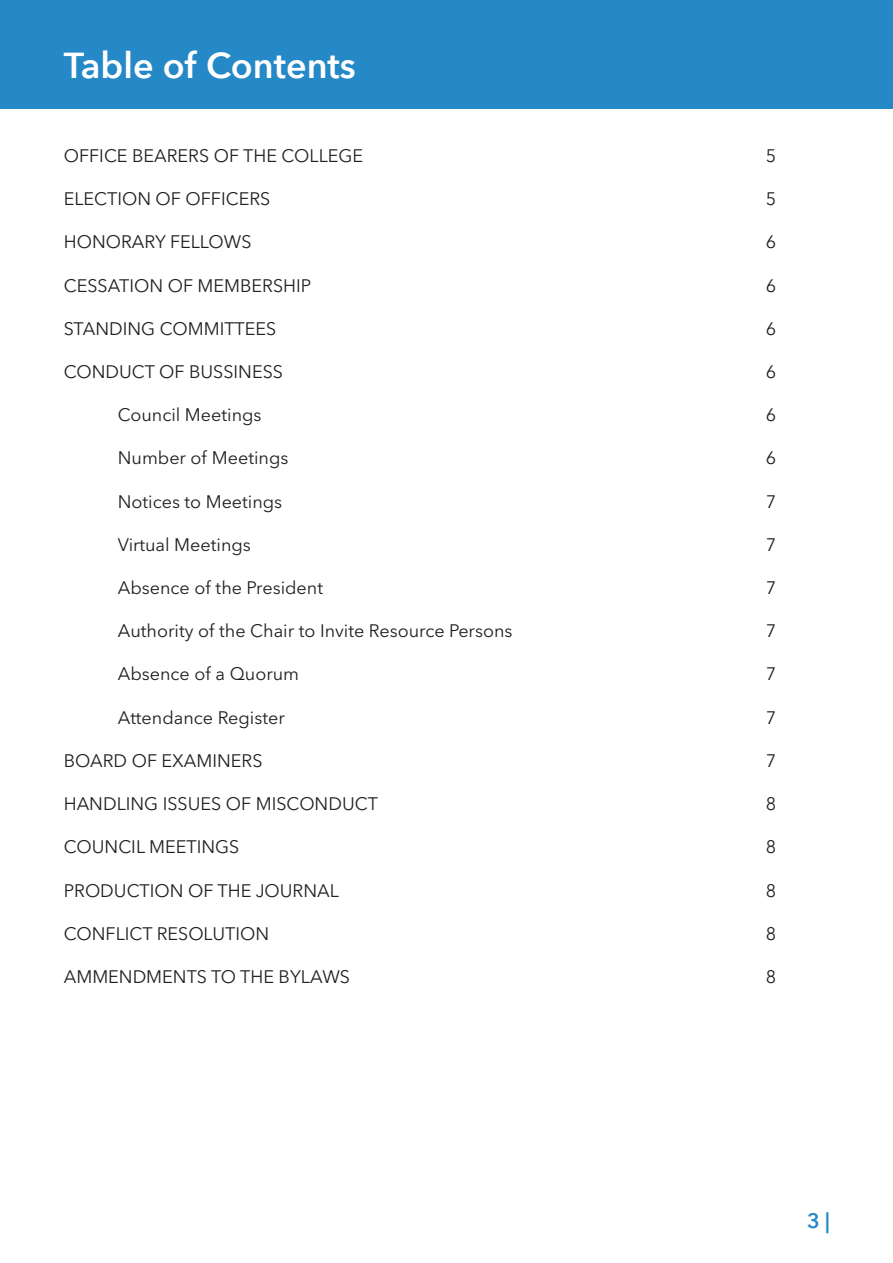
<style>
.page{position:relative;width:893px;height:1263px;background:#fff}
.page>*{position:absolute;margin:0;border:0;box-sizing:border-box;transform-origin:0 0}
.t1{font:600 36px "Avenir Next";color:#fff}
.t2{font:600 21px "Avenir Next";color:#2588c7}
.t3{font:18px "Avenir Next LT Pro";color:#231f20}
</style>
<div class="page">
<div style="left:0;top:0;width:893px;height:108px;background:#2588c7"></div>
<h1 class="t1" style="left:64px;top:43px;width:294px">Table of Contents</h1>
<p class="t3" style="left:64px;top:145px;width:301px">OFFICE BEARERS OF THE COLLEGE</p>
<p class="t3" style="left:766px;top:145px;width:12px">5</p>
<p class="t3" style="left:64px;top:188px;width:208px">ELECTION OF OFFICERS</p>
<p class="t3" style="left:766px;top:188px;width:12px">5</p>
<p class="t3" style="left:64px;top:231px;width:189px">HONORARY FELLOWS</p>
<p class="t3" style="left:766px;top:231px;width:12px">6</p>
<p class="t3" style="left:64px;top:275px;width:249px">CESSATION OF MEMBERSHIP</p>
<p class="t3" style="left:766px;top:275px;width:12px">6</p>
<p class="t3" style="left:64px;top:318px;width:214px">STANDING COMMITTEES</p>
<p class="t3" style="left:766px;top:318px;width:12px">6</p>
<p class="t3" style="left:64px;top:361px;width:221px">CONDUCT OF BUSSINESS</p>
<p class="t3" style="left:766px;top:361px;width:12px">6</p>
<p class="t3" style="left:118px;top:404px;width:145px">Council Meetings</p>
<p class="t3" style="left:766px;top:404px;width:12px">6</p>
<p class="t3" style="left:118px;top:447px;width:172px">Number of Meetings</p>
<p class="t3" style="left:766px;top:447px;width:12px">6</p>
<p class="t3" style="left:118px;top:491px;width:166px">Notices to Meetings</p>
<p class="t3" style="left:766px;top:491px;width:12px">7</p>
<p class="t3" style="left:118px;top:534px;width:135px">Virtual Meetings</p>
<p class="t3" style="left:766px;top:534px;width:12px">7</p>
<p class="t3" style="left:118px;top:577px;width:207px">Absence of the President</p>
<p class="t3" style="left:766px;top:577px;width:12px">7</p>
<p class="t3" style="left:118px;top:620px;width:396px">Authority of the Chair to Invite Resource Persons</p>
<p class="t3" style="left:766px;top:620px;width:12px">7</p>
<p class="t3" style="left:118px;top:663px;width:183px">Absence of a Quorum</p>
<p class="t3" style="left:766px;top:663px;width:12px">7</p>
<p class="t3" style="left:118px;top:707px;width:169px">Attendance Register</p>
<p class="t3" style="left:766px;top:707px;width:12px">7</p>
<p class="t3" style="left:64px;top:750px;width:200px">BOARD OF EXAMINERS</p>
<p class="t3" style="left:766px;top:750px;width:12px">7</p>
<p class="t3" style="left:64px;top:793px;width:316px">HANDLING ISSUES OF MISCONDUCT</p>
<p class="t3" style="left:766px;top:793px;width:12px">8</p>
<p class="t3" style="left:64px;top:836px;width:177px">COUNCIL MEETINGS</p>
<p class="t3" style="left:766px;top:836px;width:12px">8</p>
<p class="t3" style="left:64px;top:879px;width:277px">PRODUCTION OF THE JOURNAL</p>
<p class="t3" style="left:766px;top:879px;width:12px">8</p>
<p class="t3" style="left:64px;top:923px;width:207px">CONFLICT RESOLUTION</p>
<p class="t3" style="left:766px;top:923px;width:12px">8</p>
<p class="t3" style="left:64px;top:966px;width:288px">AMMENDMENTS TO THE BYLAWS</p>
<p class="t3" style="left:766px;top:966px;width:12px">8</p>
<p class="t2" style="left:807px;top:1208px;width:24px">3 |</p>
</div>
